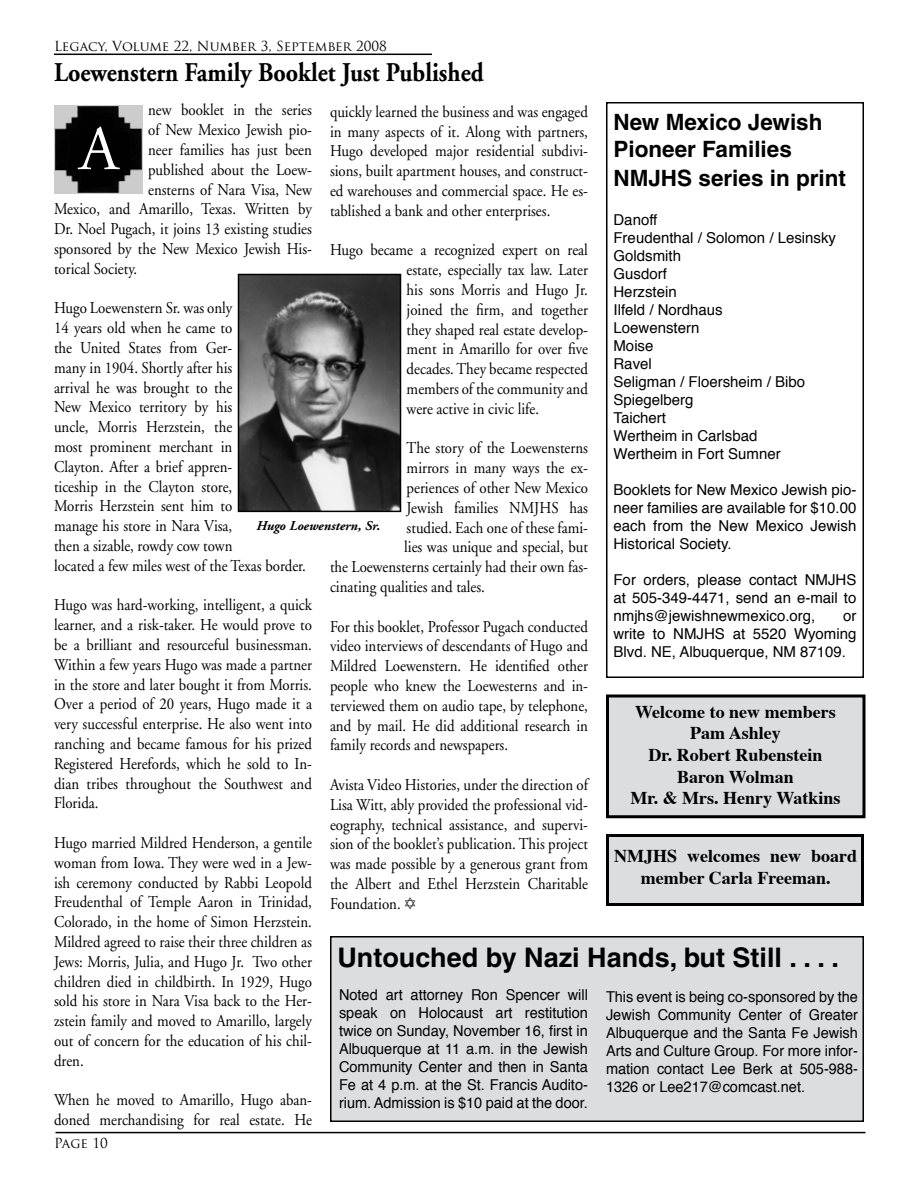
<style>
.page{position:relative;width:918px;height:1188px;background:#fff}
.page>*{position:absolute;margin:0;border:0;box-sizing:border-box;transform-origin:0 0}
.t1{font:63px "Adobe Garamond";color:#fff}
.t2{font:700 27px "Adobe Garamond";color:#000;scale:.89 1}
.t3{font:700 27px "Helvetica";color:#000}
.t4{font:700 22.5px/27.9px "Helvetica";color:#000}
.t5{font:700 18px/21.6px "Times";color:#000;text-align:center}
.t6{font:16.5px/19.8px "Adobe Garamond";color:#000;text-align:justify;scale:.9 1}
.t7{font:15px/18px "Helvetica";color:#000;text-align:justify}
.t8{font:13.5px "Trajan Pro";color:#000}
.t9{font:italic 700 13.5px "Adobe Garamond";color:#000}
</style>
<div class="page">
<div style="left:331px;top:937px;width:532px;height:184px;background:#dcddde"></div>
<div style="left:330px;top:936px;width:534px;height:186px;border:2px solid #000"></div>
<div style="left:606px;top:102px;width:258px;height:576px;border:2px solid #000"></div>
<hr style="left:54px;top:54px;width:378px;height:1px;background:#000">
<hr style="left:56px;top:1132px;width:810px;height:1px;background:#000">
<img style="left:54px;top:106px;width:89px;height:88px">
<div style="left:608px;top:696px;width:256px;height:121px;background:#dcddde"></div>
<div style="left:606px;top:694px;width:260px;height:124px;border:3px solid #000"></div>
<div style="left:608px;top:835px;width:254px;height:69px;background:#dcddde"></div>
<div style="left:606px;top:834px;width:258px;height:72px;border:3px solid #000"></div>
<img style="left:241px;top:277px;width:157px;height:232px">
<div style="left:238px;top:274px;width:163px;height:238px;border:2px solid #000"></div>
<p class="t8" style="left:54px;top:37px;width:334px">Legacy, Volume 22, Number 3, September 2008</p>
<h2 class="t2" style="left:54px;top:58px;width:484px">Loewenstern Family Booklet Just Published</h2>
<p class="t6" style="left:330px;top:102px;width:288px">quickly learned the business and was engaged in many aspects of it. Along with partners, Hugo developed major residential subdivi&shy;sions, built apartment houses, and construct&shy;ed warehouses and commercial space. He es&shy;tablished a bank and other enterprises.</p>
<p class="t6" style="left:407px;top:241px;width:203px;text-indent:-77px">Hugo became a recognized expert on real estate, especially tax law. Later his sons Morris and Hugo Jr. joined the firm, and together they shaped real estate develop&shy;ment in Amarillo for over five decades. They became respected members of the community and were active in civic life.</p>
<p class="t6" style="left:407px;top:439px;width:203px">The story of the Loewensterns</p>
<p class="t6" style="left:407px;top:458px;width:203px">mirrors in many ways the ex-</p>
<p class="t6" style="left:407px;top:478px;width:203px">periences of other New Mexico</p>
<p class="t6" style="left:407px;top:498px;width:203px">Jewish families NMJHS has</p>
<p class="t6" style="left:407px;top:518px;width:203px">studied. Each one of these fami-</p>
<p class="t6" style="left:404px;top:538px;width:206px">lies was unique and special, but</p>
<p class="t6" style="left:330px;top:557px;width:288px">the Loewensterns certainly had their own fas-</p>
<p class="t6" style="left:330px;top:577px;width:174px">cinating qualities and tales.</p>
<p class="t6" style="left:330px;top:617px;width:288px">For this booklet, Professor Pugach conducted video interviews of descendants of Hugo and Mildred Loewenstern. He identified other people who knew the Loewesterns and in&shy;terviewed them on audio tape, by telephone, and by mail. He did additional research in family records and newspapers.</p>
<p class="t6" style="left:330px;top:775px;width:288px">Avista Video Histories, under the direction of Lisa Witt, ably provided the professional vid&shy;eography, technical assistance, and supervi&shy;sion of the booklet’s publication. This project was made possible by a generous grant from the Albert and Ethel Herzstein Charitable Foundation.</p>
<p class="t6" style="left:148px;top:101px;width:184px">new booklet in the series</p>
<p class="t6" style="left:148px;top:120px;width:184px">of New Mexico Jewish pio-</p>
<p class="t6" style="left:148px;top:140px;width:184px">neer families has just been</p>
<p class="t6" style="left:148px;top:160px;width:184px">published about the Loew-</p>
<p class="t6" style="left:148px;top:180px;width:184px">ensterns of Nara Visa, New</p>
<p class="t6" style="left:54px;top:200px;width:288px">Mexico, and Amarillo, Texas. Written by</p>
<p class="t6" style="left:54px;top:219px;width:288px">Dr. Noel Pugach, it joins 13 existing studies</p>
<p class="t6" style="left:54px;top:239px;width:288px">sponsored by the New Mexico Jewish His-</p>
<p class="t6" style="left:54px;top:259px;width:94px">torical Society.</p>
<p class="t6" style="left:54px;top:299px;width:282px;text-align:left">Hugo Loewenstern Sr. was only<br>14 years old when he came to<br>the United States from Ger-<br>many in 1904. Shortly after his<br>arrival he was brought to the<br>New Mexico territory by his<br>uncle, Morris Herzstein, the<br>most prominent merchant in<br>Clayton. After a brief appren-<br>ticeship in the Clayton store,<br>Morris Herzstein sent him to<br>manage his store in Nara Visa,<br>then a sizable, rowdy cow town<br>located a few miles west of the Texas border.</p>
<p class="t6" style="left:54px;top:596px;width:288px">Hugo was hard-working, intelligent, a quick learner, and a risk-taker. He would prove to be a brilliant and resourceful businessman.<br>Within a few years Hugo was made a partner in the store and later bought it from Morris.<br>Over a period of 20 years, Hugo made it a very successful enterprise. He also went into ranching and became famous for his prized Registered Herefords, which he sold to In&shy;dian tribes throughout the Southwest and Florida.</p>
<p class="t6" style="left:54px;top:833px;width:288px">Hugo married Mildred Henderson, a gentile woman from Iowa. They were wed in a Jew&shy;ish ceremony conducted by Rabbi Leopold Freudenthal of Temple Aaron in Trinidad, Colorado, in the home of Simon Herzstein.<br>Mildred agreed to raise their three children as Jews: Morris, Julia, and Hugo Jr. Two other children died in childbirth. In 1929, Hugo sold his store in Nara Visa back to the Her&shy;zstein family and moved to Amarillo, largely out of concern for the education of his chil&shy;dren.</p>
<p class="t6" style="left:54px;top:1091px;width:288px">When he moved to Amarillo, Hugo aban&shy;doned merchandising for real estate. He</p>
<h3 class="t4" style="left:614px;top:108px;width:234px">New Mexico Jewish<br>Pioneer Families<br>NMJHS series in print</h3>
<p class="t7" style="left:614px;top:211px;width:224px;text-align:left">Danoff<br>Freudenthal / Solomon / Lesinsky<br>Goldsmith<br>Gusdorf<br>Herzstein<br>Ilfeld / Nordhaus<br>Loewenstern<br>Moise<br>Ravel<br>Seligman / Floersheim / Bibo<br>Spiegelberg<br>Taichert<br>Wertheim in Carlsbad<br>Wertheim in Fort Sumner</p>
<p class="t7" style="left:614px;top:481px;width:244px">Booklets for New Mexico Jewish pio&shy;neer families are available for $10.00 each from the New Mexico Jewish Historical Society.</p>
<p class="t7" style="left:614px;top:571px;width:244px">For orders, please contact NMJHS at 505-349-4471, send an e-mail to nmjhs@jewishnewmexico.org,</p>
<h1 class="t1" style="left:79px;top:115px;width:41px">A</h1>
<p class="t9" style="left:257px;top:519px;width:125px">Hugo Loewenstern, Sr.</p>
<p class="t7" style="left:614px;top:607px;width:244px;text-indent:230px">or write to NMJHS at 5520 Wyoming Blvd. NE, Albuquerque, NM 87109.</p>
<p class="t5" style="left:630px;top:699px;width:212px">Welcome to new members<br>Pam Ashley<br>Dr. Robert Rubenstein<br>Baron Wolman<br>Mr. &amp; Mrs. Henry Watkins</p>
<p class="t5" style="left:614px;top:844px;width:244px">NMJHS welcomes new board member Carla Freeman.</p>
<h2 class="t3" style="left:338px;top:941px;width:503px">Untouched by Nazi Hands, but Still . . . .</h2>
<p class="t7" style="left:339px;top:985px;width:250px">Noted art attorney Ron Spencer will speak on Holocaust art restitution twice on Sunday, November 16, first in Albuquerque at 11 a.m. in the Jewish Community Center and then in Santa Fe at 4 p.m. at the St. Francis Audito&shy;rium. Admission is $10 paid at the door.</p>
<p class="t7" style="left:606px;top:987px;width:254px">This event is being co-sponsored by the Jewish Community Center of Greater Albuquerque and the Santa Fe Jewish Arts and Culture Group. For more infor&shy;mation contact Lee Berk at 505-988- 1326 or Lee217@comcast.net.</p>
<p class="t8" style="left:54px;top:1134px;width:55px">Page 10</p>
</div>
